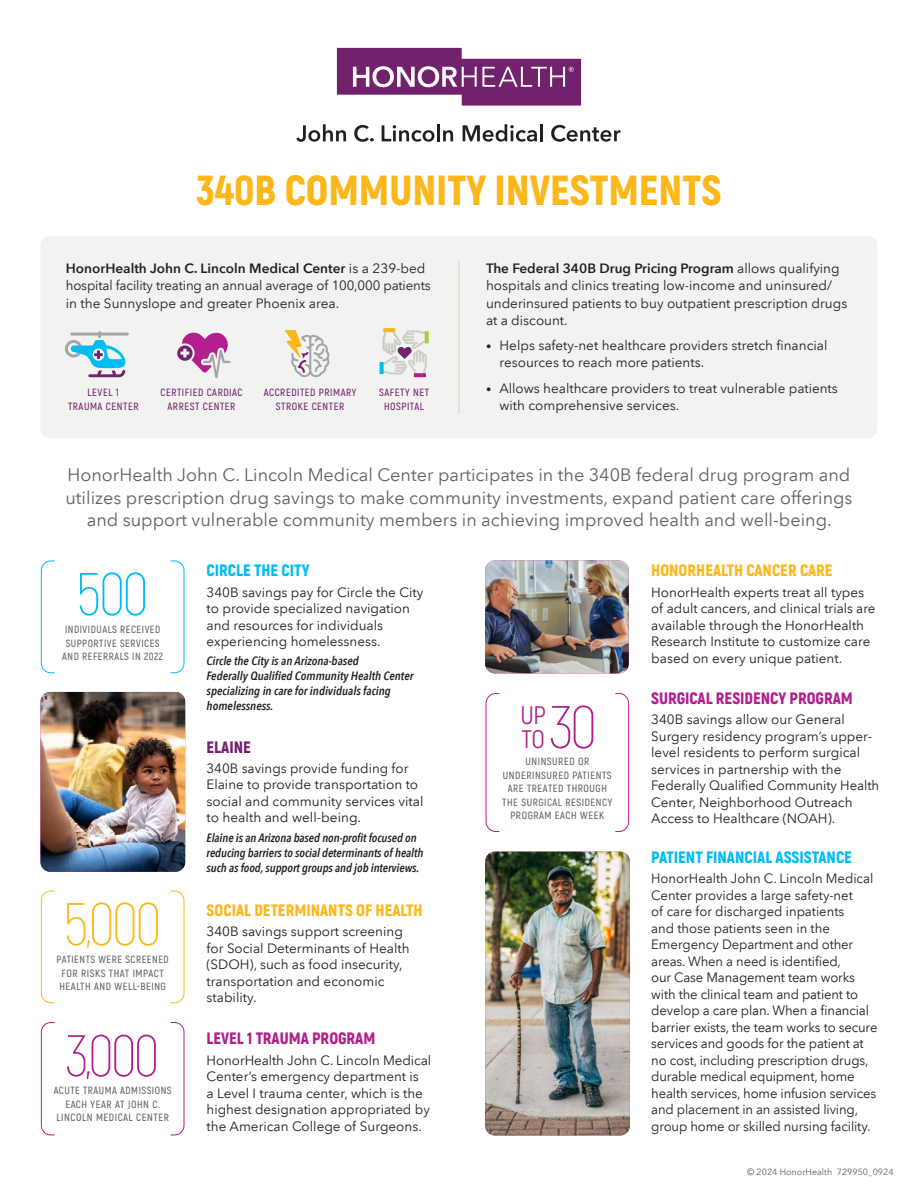
<style>
.page{position:relative;width:918px;height:1188px;background:#fff}
.page>*{position:absolute;margin:0;border:0;box-sizing:border-box;transform-origin:0 0}
.Initial_Cap{font:200 60px "Akrobat";color:#fdb71a}
.Initial_Cap-2{font:200 60px "Akrobat";color:#00bcf2}
.Initial_Cap-3{font:200 60px "Akrobat";color:#b21e8e}
.Initial_Cap-4{font:200 58.5px "Akrobat";color:#b21e8e}
.Initial_Cap-5{font:900 42px "Akrobat";color:#fdb71a}
.Initial_Cap-6{font:25.35px "Akrobat";color:#b21e8e}
.Initial_Cap-7{font:18px/22.5px "Avenir Next LT Pro";color:#5e6367;text-align:center}
.Initial_Cap-8{font:900 16.5px "Akrobat";color:#fdb71a}
.Initial_Cap-9{font:900 16.5px "Akrobat";color:#b21e8e}
.Initial_Cap-10{font:900 16.5px "Akrobat";color:#00bcf2}
.Initial_Cap-11{font:900 16.5px "Akrobat";color:#72226d}
.Initial_Cap-12{font:13.5px/16.5px "Avenir Next LT Pro";color:#231f20}
.Initial_Cap-13{font:italic 600 12px/15px "Avenir Next Condensed";letter-spacing:-.005em;color:#231f20}
.t1{font:600 10.5px/13.5px "Akrobat";letter-spacing:.05em;color:#5e6367;text-align:center}
.t2{font:600 10.5px/13.5px "Akrobat";letter-spacing:.05em;color:#72226d;text-align:center}
.t3{font:9px "Avenir Next LT Pro";color:#5e6367}
.s1{font-weight:600}
.s2{font-size:10.5px}
.s3{font-weight:300;font-size:40.5px}
</style>
<div class="page">
<svg style="left:170px;top:890px;width:15px;height:114px"></svg>
<svg style="left:40px;top:890px;width:15px;height:114px"></svg>
<svg style="left:170px;top:1022px;width:15px;height:114px"></svg>
<svg style="left:40px;top:1022px;width:15px;height:114px"></svg>
<svg style="left:170px;top:560px;width:15px;height:114px"></svg>
<svg style="left:40px;top:560px;width:15px;height:114px"></svg>
<img style="left:40px;top:692px;width:145px;height:180px">
<img style="left:485px;top:560px;width:144px;height:113px">
<svg style="left:485px;top:693px;width:15px;height:139px"></svg>
<svg style="left:615px;top:693px;width:15px;height:139px"></svg>
<img style="left:485px;top:852px;width:145px;height:283px">
<div style="left:40px;top:236px;width:838px;height:202px;background:#f2f2f0;border-radius:10px"></div>
<svg style="left:65px;top:331px;width:64px;height:46px"></svg>
<svg style="left:285px;top:330px;width:45px;height:48px"></svg>
<svg style="left:383px;top:330px;width:44px;height:44px"></svg>
<svg style="left:425px;top:331px;width:4px;height:12px"></svg>
<svg style="left:380px;top:362px;width:4px;height:12px"></svg>
<hr style="left:383px;top:328px;width:12px;height:4px;background:#fdb71a">
<svg style="left:414px;top:373px;width:12px;height:4px"></svg>
<svg style="left:176px;top:344px;width:18px;height:18px"></svg>
<div style="left:175px;top:343px;width:20px;height:20px;border:2px solid #f2f2f0;border-radius:50%"></div>
<svg style="left:181px;top:332px;width:50px;height:47px"></svg>
<svg style="left:337px;top:48px;width:244px;height:58px"></svg>
<svg style="left:463px;top:124px;width:74px;height:18px"></svg>
<hr style="left:540px;top:124px;width:3px;height:17px;background:#231f20">
<svg style="left:551px;top:125px;width:70px;height:17px"></svg>
<svg style="left:296px;top:124px;width:50px;height:18px"></svg>
<svg style="left:354px;top:125px;width:20px;height:17px"></svg>
<svg style="left:382px;top:125px;width:52px;height:17px"></svg>
<hr style="left:437px;top:124px;width:3px;height:17px;background:#231f20">
<svg style="left:443px;top:130px;width:10px;height:11px"></svg>
<hr style="left:459px;top:260px;width:1px;height:154px;background:#d1d1ce">
<p class="Initial_Cap-5" style="left:196px;top:163px;width:527px">340B COMMUNITY INVESTMENTS</p>
<p class="Initial_Cap-12" style="left:66px;top:260px;width:366px;line-height:17.2px"><span class="s1">HonorHealth John C. Lincoln Medical Center</span> is a 239-bed hospital facility treating an annual average of 100,000 patients in the Sunnyslope and greater Phoenix area.</p>
<p class="t2" style="left:68px;top:386px;width:72px">LEVEL 1<br>TRAUMA CENTER</p>
<p class="t2" style="left:264px;top:386px;width:94px">ACCREDITED PRIMARY<br>STROKE CENTER</p>
<p class="t2" style="left:379px;top:386px;width:51px">SAFETY NET<br>HOSPITAL</p>
<p class="t2" style="left:160px;top:386px;width:84px">CERTIFIED CARDIAC<br>ARREST CENTER</p>
<p class="Initial_Cap-12" style="left:486px;top:260px;width:363px;line-height:17.2px"><span class="s1">The Federal 340B Drug Pricing Program</span> allows qualifying hospitals and clinics treating low-income and uninsured/ underinsured patients to buy outpatient prescription drugs at a discount.</p>
<p class="Initial_Cap-12" style="left:500px;top:337px;width:329px;line-height:17.2px;text-indent:-14px"><span class="s2">•</span> Helps safety-net healthcare providers stretch financial resources to reach more patients.</p>
<p class="Initial_Cap-12" style="left:500px;top:380px;width:340px;line-height:17.2px;text-indent:-14px"><span class="s2">•</span> Allows healthcare providers to treat vulnerable patients with comprehensive services.</p>
<p class="Initial_Cap-7" style="left:65px;top:464px;width:789px">HonorHealth John C. Lincoln Medical Center participates in the 340B federal drug program and utilizes prescription drug savings to make community investments, expand patient care offerings and support vulnerable community members in achieving improved health and well-being.</p>
<p class="Initial_Cap-2" style="left:76px;top:559px;width:74px">500</p>
<p class="t1" style="left:62px;top:623px;width:102px">INDIVIDUALS RECEIVED<br>SUPPORTIVE SERVICES<br>AND REFERRALS IN 2022</p>
<p class="Initial_Cap" style="left:64px;top:889px;width:100px">5<span class="s3">,</span>000</p>
<p class="t1" style="left:57px;top:953px;width:114px;text-align:left">PATIENTS WERE SCREENED<br>FOR RISKS THAT IMPACT<br>HEALTH AND WELL-BEING</p>
<p class="Initial_Cap-4" style="left:66px;top:1022px;width:95px">3<span class="s3">,</span>000</p>
<p class="t1" style="left:54px;top:1084px;width:119px">ACUTE TRAUMA ADMISSIONS<br>EACH YEAR AT JOHN C.<br>LINCOLN MEDICAL CENTER</p>
<p class="Initial_Cap-10" style="left:207px;top:560px;width:104px">CIRCLE THE CITY</p>
<p class="Initial_Cap-12" style="left:207px;top:584px;width:218px">340B savings pay for Circle the City to provide specialized navigation and resources for individuals experiencing homelessness.</p>
<p class="Initial_Cap-13" style="left:207px;top:654px;width:208px">Circle the City is an Arizona-based<br>Federally Qualified Community Health Center specializing in care for individuals facing homelessness.</p>
<p class="Initial_Cap-11" style="left:207px;top:736px;width:46px">ELAINE</p>
<p class="Initial_Cap-12" style="left:207px;top:760px;width:218px">340B savings provide funding for Elaine to provide transportation to social and community services vital to health and well-being.</p>
<p class="Initial_Cap-13" style="left:207px;top:830px;width:218px">Elaine is an Arizona based non-profit focused on reducing barriers to social determinants of health such as food, support groups and job interviews.</p>
<p class="Initial_Cap-8" style="left:207px;top:900px;width:217px">SOCIAL DETERMINANTS OF HEALTH</p>
<p class="Initial_Cap-12" style="left:207px;top:924px;width:205px">340B savings support screening for Social Determinants of Health (SDOH), such as food insecurity, transportation and economic stability.</p>
<p class="Initial_Cap-9" style="left:207px;top:1028px;width:170px">LEVEL 1 TRAUMA PROGRAM</p>
<p class="Initial_Cap-12" style="left:207px;top:1052px;width:226px">HonorHealth John C. Lincoln Medical Center’s emergency department is<br>a Level I trauma center, which is the highest designation appropriated by the American College of Surgeons.</p>
<p class="Initial_Cap-3" style="left:550px;top:692px;width:49px">30</p>
<p class="Initial_Cap-6" style="left:521px;top:700px;width:27px">UP</p>
<p class="Initial_Cap-6" style="left:521px;top:724px;width:25px">TO</p>
<p class="t1" style="left:502px;top:755px;width:112px">UNINSURED OR<br>UNDERINSURED PATIENTS<br>ARE TREATED THROUGH<br>THE SURGICAL RESIDENCY<br>PROGRAM EACH WEEK</p>
<p class="Initial_Cap-8" style="left:651px;top:560px;width:183px">HONORHEALTH CANCER CARE</p>
<p class="Initial_Cap-12" style="left:651px;top:584px;width:226px">HonorHealth experts treat all types of adult cancers, and clinical trials are available through the HonorHealth Research Institute to customize care based on every unique patient.</p>
<p class="Initial_Cap-9" style="left:651px;top:687px;width:203px">SURGICAL RESIDENCY PROGRAM</p>
<p class="Initial_Cap-12" style="left:651px;top:711px;width:230px">340B savings allow our General Surgery residency program’s upper&shy;level residents to perform surgical services in partnership with the Federally Qualified Community Health Center, Neighborhood Outreach Access to Healthcare (NOAH).</p>
<p class="Initial_Cap-10" style="left:651px;top:846px;width:202px">PATIENT FINANCIAL ASSISTANCE</p>
<p class="Initial_Cap-12" style="left:651px;top:870px;width:228px">HonorHealth John C. Lincoln Medical Center provides a large safety-net<br>of care for discharged inpatients<br>and those patients seen in the Emergency Department and other areas. When a need is identified,<br>our Case Management team works with the clinical team and patient to develop a care plan. When a financial barrier exists, the team works to secure services and goods for the patient at no cost, including prescription drugs, durable medical equipment, home health services, home infusion services and placement in an assisted living, group home or skilled nursing facility.</p>
<p class="t3" style="left:747px;top:1166px;width:148px">© 2024 HonorHealth 729950_0924</p>
</div>
